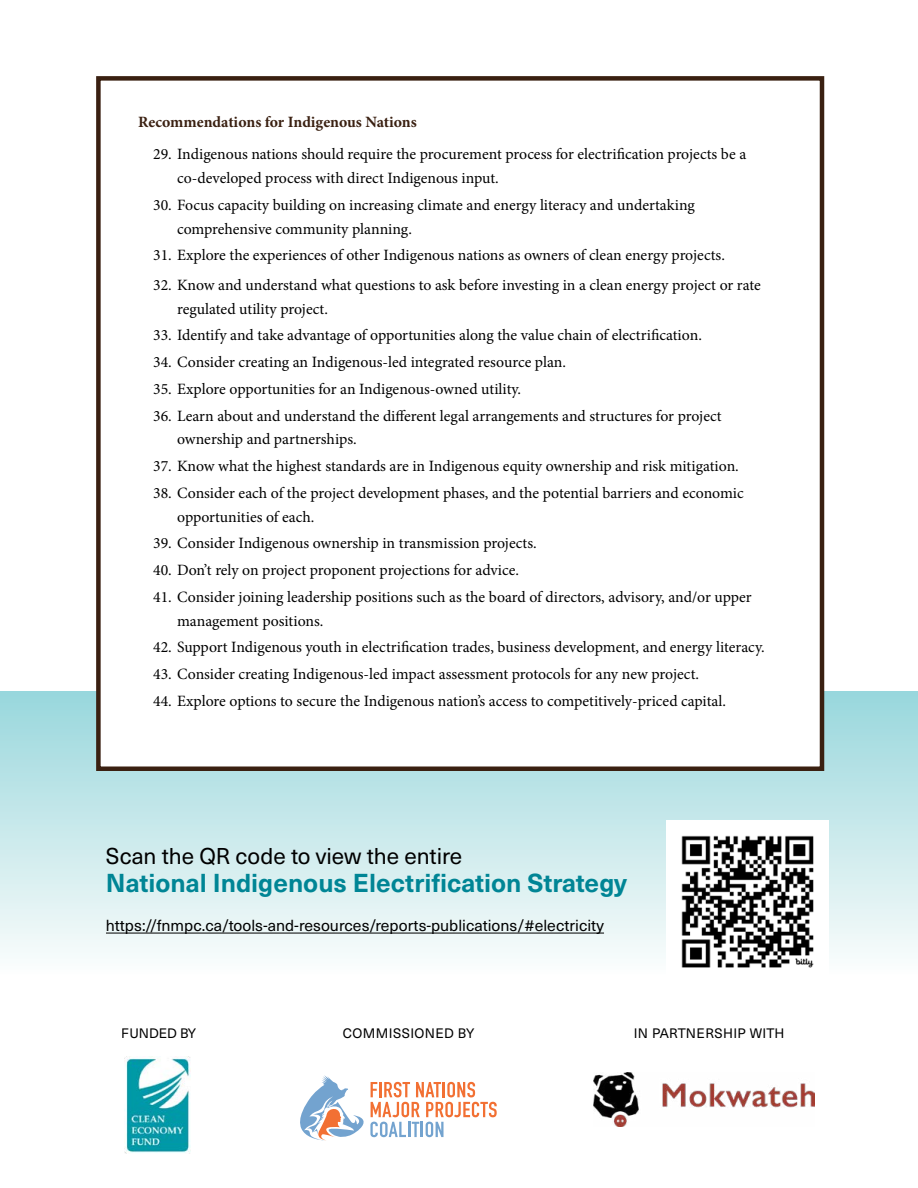
<style>
.page{position:relative;width:918px;height:1188px;background:#fff}
.page>*{position:absolute;margin:0;border:0;box-sizing:border-box;transform-origin:0 0}
.t1{font:700 25.5px "Neue Haas Unica W1 G";color:#008595}
.t2{font:22.5px "Neue Haas Unica W1 G";color:#000}
.t3{font:15.75px/23.9px "Minion Pro";color:#000}
.t4{font:15.75px "Neue Haas Unica W1 G";color:#000}
.t5{font:700 15.75px "Minion Pro";color:#3a2011}
.t6{font:13.5px "Neue Haas Unica W1 G";letter-spacing:.03em;color:#000}
.t7{font:13.5px "Neue Haas Unica W1 G";color:#000}
</style>
<div class="page">
<svg style="left:0;top:691px;width:918px;height:462px"></svg>
<div style="left:96px;top:76px;width:728px;height:695px;background:#fff;border:4px solid #3a2011"></div>
<img style="left:667px;top:821px;width:162px;height:162px">
<hr style="left:106px;top:933px;width:498px;height:1px;background:#000">
<img style="left:593px;top:1072px;width:221px;height:54px">
<svg style="left:296px;top:1075px;width:201px;height:65px"></svg>
<img style="left:125px;top:1057px;width:66px;height:97px">
<p class="t5" style="left:138px;top:111px;width:280px">Recommendations for Indigenous Nations</p>
<p class="t3" style="left:177px;top:142px;width:571px;text-indent:-24px">29. Indigenous nations should require the procurement process for electrification projects be a co-developed process with direct Indigenous input.</p>
<p class="t3" style="left:177px;top:193px;width:519px;text-indent:-24px">30. Focus capacity building on increasing climate and energy literacy and undertaking comprehensive community planning.</p>
<p class="t3" style="left:153px;top:244px;width:573px">31. Explore the experiences of other Indigenous nations as owners of clean energy projects.</p>
<p class="t3" style="left:177px;top:273px;width:585px;text-indent:-24px">32. Know and understand what questions to ask before investing in a clean energy project or rate regulated utility project.</p>
<p class="t3" style="left:153px;top:324px;width:550px">33. Identify and take advantage of opportunities along the value chain of electrification.</p>
<p class="t3" style="left:153px;top:350px;width:414px">34. Consider creating an Indigenous-led integrated resource plan.</p>
<p class="t3" style="left:153px;top:377px;width:370px">35. Explore opportunities for an Indigenous-owned utility.</p>
<p class="t3" style="left:177px;top:404px;width:546px;text-indent:-24px">36. Learn about and understand the different legal arrangements and structures for project ownership and partnerships.</p>
<p class="t3" style="left:153px;top:454px;width:587px">37. Know what the highest standards are in Indigenous equity ownership and risk mitigation.</p>
<p class="t3" style="left:177px;top:481px;width:568px;text-indent:-24px">38. Consider each of the project development phases, and the potential barriers and economic opportunities of each.</p>
<p class="t3" style="left:153px;top:531px;width:385px">39. Consider Indigenous ownership in transmission projects.</p>
<p class="t3" style="left:153px;top:558px;width:367px">40. Don’t rely on project proponent projections for advice.</p>
<p class="t3" style="left:177px;top:585px;width:576px;text-indent:-24px">41. Consider joining leadership positions such as the board of directors, advisory, and/or upper management positions.</p>
<p class="t3" style="left:153px;top:635px;width:613px">42. Support Indigenous youth in electrification trades, business development, and energy literacy.</p>
<p class="t3" style="left:153px;top:662px;width:548px">43. Consider creating Indigenous-led impact assessment protocols for any new project.</p>
<p class="t3" style="left:153px;top:689px;width:574px">44. Explore options to secure the Indigenous nation’s access to competitively-priced capital.</p>
<h2 class="t2" style="left:106px;top:839px;width:358px">Scan the QR code to view the entire</h2>
<h1 class="t1" style="left:106px;top:864px;width:523px">National Indigenous Electrification Strategy</h1>
<p class="t4" style="left:106px;top:914px;width:500px">https://fnmpc.ca/tools-and-resources/reports-publications/#electricity</p>
<p class="t7" style="left:122px;top:1024px;width:76px">FUNDED BY</p>
<p class="t6" style="left:343px;top:1024px;width:133px">COMMISSIONED BY</p>
<p class="t6" style="left:634px;top:1024px;width:152px">IN PARTNERSHIP WITH</p>
</div>
